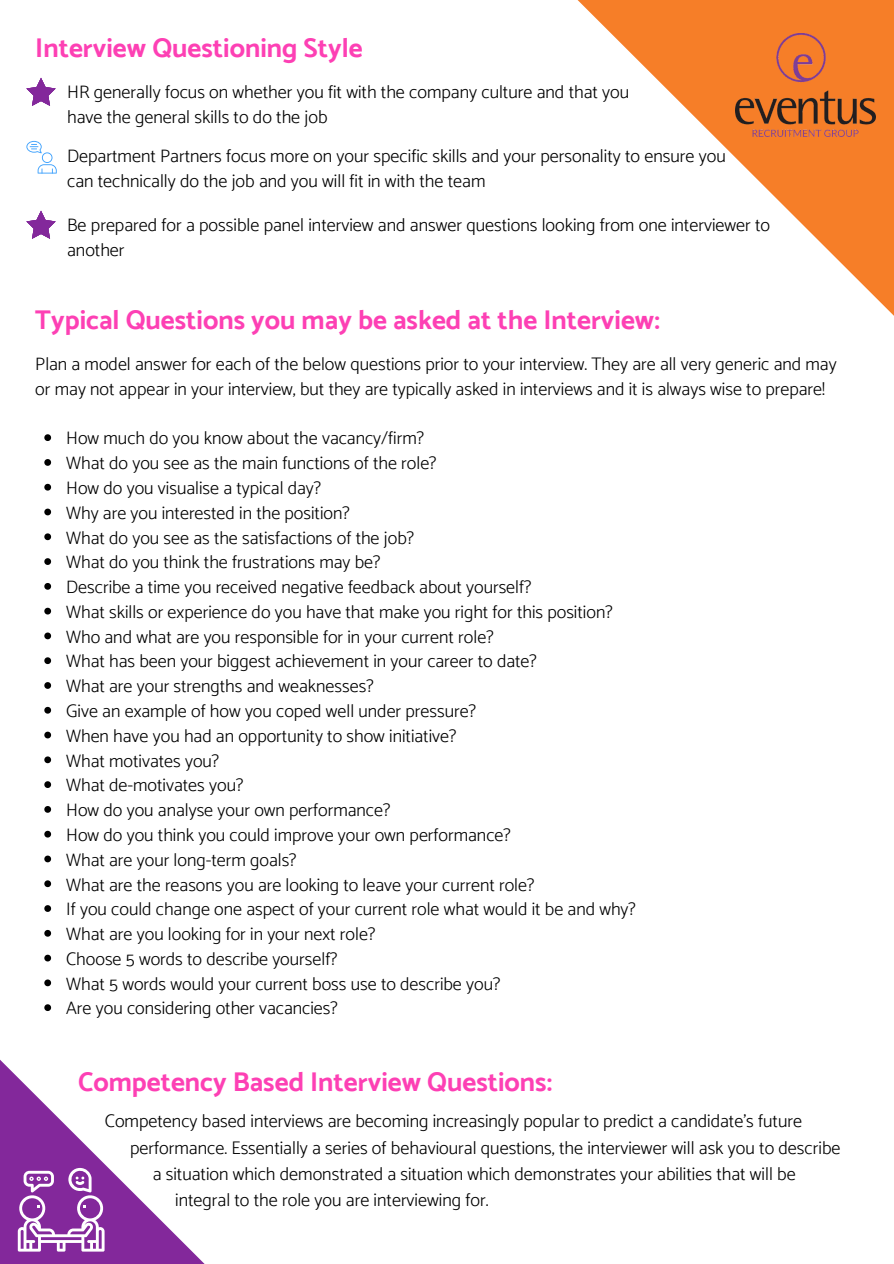
<style>
.page{position:relative;width:894px;height:1264px;background:#fff}
.page>*{position:absolute;margin:0;border:0;box-sizing:border-box;transform-origin:0 0}
.t1{font:700 27px "Catamaran";color:#fd40b4}
.t2{font:300 18.3px/24.8px "Catamaran";color:#000}
.t3{font:300 18.15px/24.8px "Catamaran";color:#000}
</style>
<div class="page">
<svg style="left:577px;top:0;width:316px;height:315px"></svg>
<svg style="left:0;top:809px;width:204px;height:454px"></svg>
<svg style="left:18px;top:1167px;width:86px;height:84px"></svg>
<img style="left:735px;top:34px;width:139px;height:102px">
<svg style="left:26px;top:78px;width:30px;height:28px"></svg>
<svg style="left:26px;top:141px;width:31px;height:32px"></svg>
<svg style="left:26px;top:211px;width:30px;height:28px"></svg>
<svg style="left:44px;top:434px;width:7px;height:7px"></svg>
<svg style="left:44px;top:459px;width:7px;height:7px"></svg>
<svg style="left:44px;top:484px;width:7px;height:6px"></svg>
<svg style="left:44px;top:508px;width:7px;height:7px"></svg>
<svg style="left:44px;top:533px;width:7px;height:7px"></svg>
<svg style="left:44px;top:558px;width:7px;height:7px"></svg>
<svg style="left:44px;top:583px;width:7px;height:6px"></svg>
<svg style="left:44px;top:607px;width:7px;height:7px"></svg>
<svg style="left:44px;top:632px;width:7px;height:7px"></svg>
<svg style="left:44px;top:657px;width:7px;height:7px"></svg>
<svg style="left:44px;top:682px;width:7px;height:7px"></svg>
<svg style="left:44px;top:707px;width:7px;height:6px"></svg>
<svg style="left:44px;top:731px;width:7px;height:7px"></svg>
<svg style="left:44px;top:756px;width:7px;height:7px"></svg>
<svg style="left:44px;top:781px;width:7px;height:7px"></svg>
<svg style="left:44px;top:806px;width:7px;height:6px"></svg>
<svg style="left:44px;top:830px;width:7px;height:7px"></svg>
<svg style="left:44px;top:855px;width:7px;height:7px"></svg>
<svg style="left:44px;top:880px;width:7px;height:7px"></svg>
<svg style="left:44px;top:905px;width:7px;height:6px"></svg>
<svg style="left:44px;top:929px;width:7px;height:7px"></svg>
<svg style="left:44px;top:954px;width:7px;height:7px"></svg>
<svg style="left:44px;top:979px;width:7px;height:7px"></svg>
<svg style="left:44px;top:1004px;width:7px;height:7px"></svg>
<p class="t1" style="left:35px;top:32px;width:329px">Interview Questioning Style</p>
<p class="t2" style="left:67px;top:79px;width:563px">HR generally focus on whether you fit with the company culture and that you have the general skills to do the job</p>
<p class="t2" style="left:67px;top:143px;width:660px">Department Partners focus more on your specific skills and your personality to ensure you can technically do the job and you will fit in with the team</p>
<p class="t2" style="left:67px;top:212px;width:704px">Be prepared for a possible panel interview and answer questions looking from one interviewer to another</p>
<p class="t1" style="left:35px;top:304px;width:626px">Typical Questions you may be asked at the Interview:</p>
<p class="t3" style="left:35px;top:351px;width:802px">Plan a model answer for each of the below questions prior to your interview. They are all very generic and may or may not appear in your interview, but they are typically asked in interviews and it is always wise to prepare!</p>
<p class="t3" style="left:66px;top:426px;width:359px">How much do you know about the vacancy/firm?</p>
<p class="t3" style="left:66px;top:450px;width:372px">What do you see as the main functions of the role?</p>
<p class="t3" style="left:66px;top:475px;width:256px">How do you visualise a typical day?</p>
<p class="t3" style="left:66px;top:500px;width:285px">Why are you interested in the position?</p>
<p class="t3" style="left:66px;top:525px;width:349px">What do you see as the satisfactions of the job?</p>
<p class="t3" style="left:66px;top:549px;width:316px">What do you think the frustrations may be?</p>
<p class="t3" style="left:66px;top:574px;width:466px">Describe a time you received negative feedback about yourself?</p>
<p class="t3" style="left:66px;top:599px;width:548px">What skills or experience do you have that make you right for this position?</p>
<p class="t3" style="left:66px;top:624px;width:429px">Who and what are you responsible for in your current role?</p>
<p class="t3" style="left:66px;top:648px;width:472px">What has been your biggest achievement in your career to date?</p>
<p class="t3" style="left:66px;top:673px;width:309px">What are your strengths and weaknesses?</p>
<p class="t3" style="left:66px;top:698px;width:411px">Give an example of how you coped well under pressure?</p>
<p class="t3" style="left:66px;top:723px;width:391px">When have you had an opportunity to show initiative?</p>
<p class="t3" style="left:66px;top:748px;width:154px">What motivates you?</p>
<p class="t3" style="left:66px;top:772px;width:179px">What de-motivates you?</p>
<p class="t3" style="left:66px;top:797px;width:325px">How do you analyse your own performance?</p>
<p class="t3" style="left:66px;top:822px;width:446px">How do you think you could improve your own performance?</p>
<p class="t3" style="left:66px;top:847px;width:232px">What are your long-term goals?</p>
<p class="t3" style="left:66px;top:871px;width:469px">What are the reasons you are looking to leave your current role?</p>
<p class="t3" style="left:66px;top:896px;width:571px">If you could change one aspect of your current role what would it be and why?</p>
<p class="t3" style="left:66px;top:921px;width:310px">What are you looking for in your next role?</p>
<p class="t3" style="left:66px;top:946px;width:273px">Choose 5 words to describe yourself?</p>
<p class="t3" style="left:66px;top:971px;width:435px">What 5 words would your current boss use to describe you?</p>
<p class="t3" style="left:66px;top:995px;width:273px">Are you considering other vacancies?</p>
<p class="t1" style="left:78px;top:1065px;width:475px">Competency Based Interview Questions:</p>
<p class="t2" style="left:105px;top:1108px;width:698px">Competency based interviews are becoming increasingly popular to predict a candidate’s future</p>
<p class="t2" style="left:130px;top:1135px;width:711px">performance. Essentially a series of behavioural questions, the interviewer will ask you to describe</p>
<p class="t2" style="left:153px;top:1160px;width:644px">a situation which demonstrated a situation which demonstrates your abilities that will be</p>
<p class="t2" style="left:175px;top:1187px;width:315px">integral to the role you are interviewing for.</p>
</div>
